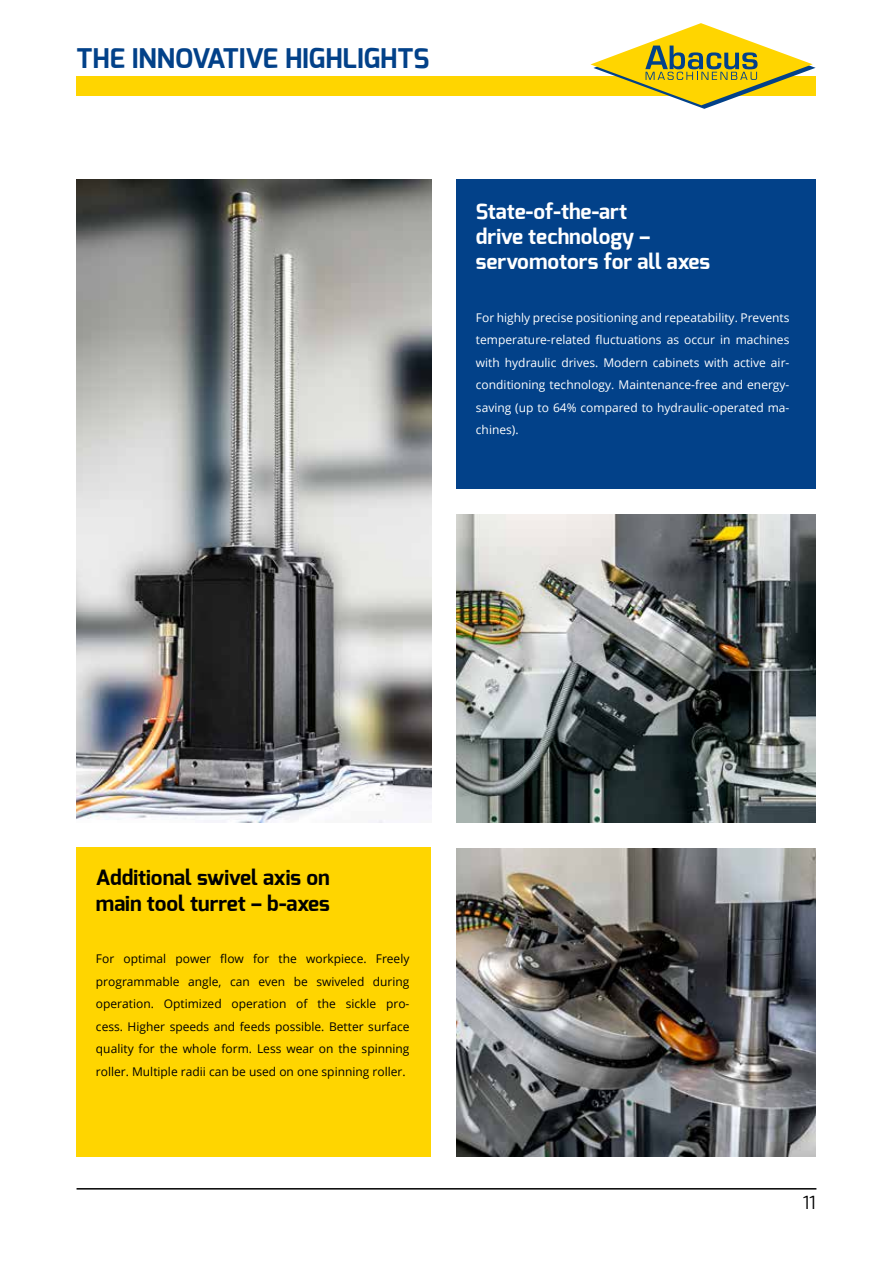
<style>
.page{position:relative;width:893px;height:1263px;background:#fff}
.page>*{position:absolute;margin:0;border:0;box-sizing:border-box;transform-origin:0 0}
.t1{font:700 27px "Exo";color:#024189}
.t2{font:700 21px/25.2px "Exo";color:#fff}
.t3{font:700 21px/25.2px "Exo";color:#000}
.t4{font:18px "Exo";color:#000}
.t5{font:12px/22.5px "Open Sans";color:#000;text-align:justify}
.t6{font:12px/22.5px "Open Sans";color:#fff;text-align:justify}
</style>
<div class="page">
<div style="left:77px;top:847px;width:354px;height:310px;background:#ffd500"></div>
<img style="left:456px;top:514px;width:360px;height:308px">
<img style="left:77px;top:180px;width:354px;height:642px">
<div style="left:77px;top:77px;width:739px;height:19px;background:#ffd500"></div>
<hr style="left:77px;top:1188px;width:739px;height:1px;background:#000">
<div style="left:456px;top:180px;width:360px;height:309px;background:#024189"></div>
<svg style="left:590px;top:23px;width:226px;height:86px"></svg>
<img style="left:456px;top:848px;width:360px;height:309px">
<h1 class="t1" style="left:77px;top:43px;width:354px">THE INNOVATIVE HIGHLIGHTS</h1>
<h2 class="t2" style="left:476px;top:199px;width:236px">State-of-the-art<br>drive technology – servomotors for all axes</h2>
<p class="t6" style="left:476px;top:306px;width:315px">For highly precise positioning and repeatability. Prevents temperature-related fluctuations as occur in machines with hydraulic drives. Modern cabinets with active air&shy;conditioning technology. Maintenance-free and energy&shy;saving (up to 64% compared to hydraulic-operated ma&shy;chines).</p>
<h2 class="t3" style="left:96px;top:866px;width:235px">Additional swivel axis on main tool turret – b-axes</h2>
<p class="t5" style="left:96px;top:947px;width:315px">For optimal power flow for the workpiece. Freely programmable angle, can even be swiveled during operation. Optimized operation of the sickle pro&shy;cess. Higher speeds and feeds possible. Better surface quality for the whole form. Less wear on the spinning roller. Multiple radii can be used on one spinning roller.</p>
<h3 class="t4" style="left:803px;top:1193px;width:15px">11</h3>
</div>
